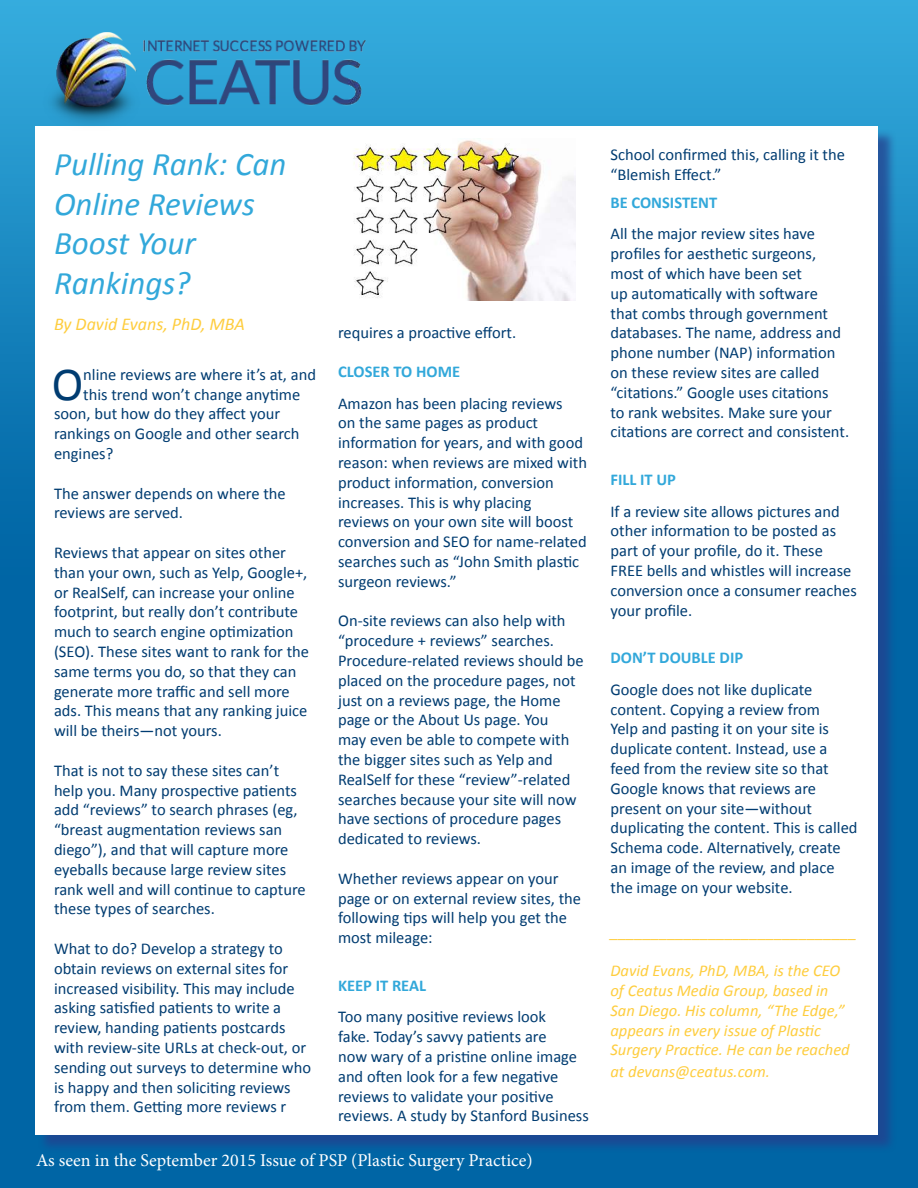
<style>
.page{position:relative;width:918px;height:1188px;background:#fff}
.page>*{position:absolute;margin:0;border:0;box-sizing:border-box;transform-origin:0 0}
.t1{font:47.7px "Calibri";color:#003c71}
.t2{font:italic 33px/39.6px "Calibri";color:#32a8da}
.t3{font:18px "Minion Pro";color:#fff}
.t4{font:italic 18px "Calibri";color:#fecd3e}
.t5{font:16.5px/19.8px "Calibri";color:#003c71}
.t6{font:italic 16.5px/19.8px "Calibri";color:#fecd3e}
.t7{font:700 16.5px "Calibri";color:#32a8da}
</style>
<div class="page">
<img style="left:0;top:0;width:918px;height:1188px">
<div style="left:38px;top:129px;width:859px;height:1024px;background:#24408e;opacity:.75"></div>
<div style="left:36px;top:126px;width:842px;height:1008px;background:#fff"></div>
<img style="left:353px;top:140px;width:223px;height:161px">
<img style="left:36px;top:8px;width:354px;height:118px">
<h2 class="t2" style="left:54px;top:147px;width:234px">Pulling Rank: Can<br>Online Reviews<br>Boost Your<br>Rankings?</h2>
<p class="t4" style="left:54px;top:318px;width:192px">By David Evans, PhD, MBA</p>
<h1 class="t1" style="left:52px;top:367px;width:33px">O</h1>
<p class="t5" style="left:83px;top:366px;width:234px">nline reviews are where it’s at, and</p>
<p class="t5" style="left:83px;top:384px;width:219px">this trend won’t change anytime</p>
<p class="t5" style="left:54px;top:404px;width:228px">soon, but how do they affect your</p>
<p class="t5" style="left:54px;top:425px;width:247px">rankings on Google and other search</p>
<p class="t5" style="left:54px;top:445px;width:61px">engines?</p>
<p class="t5" style="left:54px;top:484px;width:233px">The answer depends on where the reviews are served.</p>
<p class="t5" style="left:54px;top:544px;width:257px">Reviews that appear on sites other than your own, such as Yelp, Google+, or RealSelf, can increase your online footprint, but really don’t contribute much to search engine optimization (SEO). These sites want to rank for the same terms you do, so that they can generate more traffic and sell more ads. This means that any ranking juice will be theirs—not yours.</p>
<p class="t5" style="left:54px;top:762px;width:253px">That is not to say these sites can’t help you. Many prospective patients add “reviews” to search phrases (eg, “breast augmentation reviews san diego”), and that will capture more eyeballs because large review sites rank well and will continue to capture these types of searches.</p>
<p class="t5" style="left:54px;top:940px;width:259px">What to do? Develop a strategy to obtain reviews on external sites for increased visibility. This may include asking satisfied patients to write a review, handing patients postcards with review-site URLs at check-out, or sending out surveys to determine who is happy and then soliciting reviews from them. Getting more reviews r</p>
<p class="t5" style="left:338px;top:323px;width:180px">requires a proactive effort.</p>
<p class="t7" style="left:338px;top:362px;width:124px">CLOSER TO HOME</p>
<p class="t5" style="left:338px;top:393px;width:250px">Amazon has been placing reviews<br>on the same pages as product information for years, and with good reason: when reviews are mixed with product information, conversion increases. This is why placing<br>reviews on your own site will boost conversion and SEO for name-related searches such as “John Smith plastic surgeon reviews.”</p>
<p class="t5" style="left:338px;top:612px;width:247px">On-site reviews can also help with “procedure + reviews” searches.<br>Procedure-related reviews should be placed on the procedure pages, not just on a reviews page, the Home page or the About Us page. You<br>may even be able to compete with the bigger sites such as Yelp and<br>RealSelf for these “review”-related searches because your site will now have sections of procedure pages dedicated to reviews.</p>
<p class="t5" style="left:338px;top:870px;width:245px">Whether reviews appear on your page or on external review sites, the following tips will help you get the most mileage:</p>
<p class="t7" style="left:338px;top:975px;width:90px">KEEP IT REAL</p>
<p class="t5" style="left:338px;top:1007px;width:252px">Too many positive reviews look<br>fake. Today’s savvy patients are<br>now wary of a pristine online image and often look for a few negative reviews to validate your positive reviews. A study by Stanford Business</p>
<p class="t3" style="left:36px;top:1153px;width:498px">As seen in the September 2015 Issue of PSP (Plastic Surgery Practice)</p>
<p class="t5" style="left:610px;top:145px;width:236px">School confirmed this, calling it the “Blemish Effect.”</p>
<p class="t7" style="left:610px;top:192px;width:108px">BE CONSISTENT</p>
<p class="t5" style="left:610px;top:224px;width:240px">All the major review sites have profiles for aesthetic surgeons, most of which have been set<br>up automatically with software that combs through government databases. The name, address and phone number (NAP) information on these review sites are called “citations.” Google uses citations<br>to rank websites. Make sure your citations are correct and consistent.</p>
<p class="t7" style="left:610px;top:470px;width:67px">FILL IT UP</p>
<p class="t5" style="left:610px;top:503px;width:248px">If a review site allows pictures and other information to be posted as part of your profile, do it. These<br>FREE bells and whistles will increase conversion once a consumer reaches your profile.</p>
<p class="t7" style="left:610px;top:648px;width:134px">DON’T DOUBLE DIP</p>
<p class="t5" style="left:610px;top:681px;width:249px">Google does not like duplicate content. Copying a review from<br>Yelp and pasting it on your site is duplicate content. Instead, use a feed from the review site so that<br>Google knows that reviews are present on your site—without duplicating the content. This is called<br>Schema code. Alternatively, create an image of the review, and place the image on your website.</p>
<p class="t6" style="left:610px;top:923px;width:248px">______________________________</p>
<p class="t6" style="left:610px;top:962px;width:241px">David Evans, PhD, MBA, is the CEO of Ceatus Media Group, based in San Diego. His column, “The Edge,” appears in every issue of Plastic Surgery Practice. He can be reached</p>
<p class="t6" style="left:610px;top:1063px;width:161px">at devans@ceatus.com.</p>
</div>
